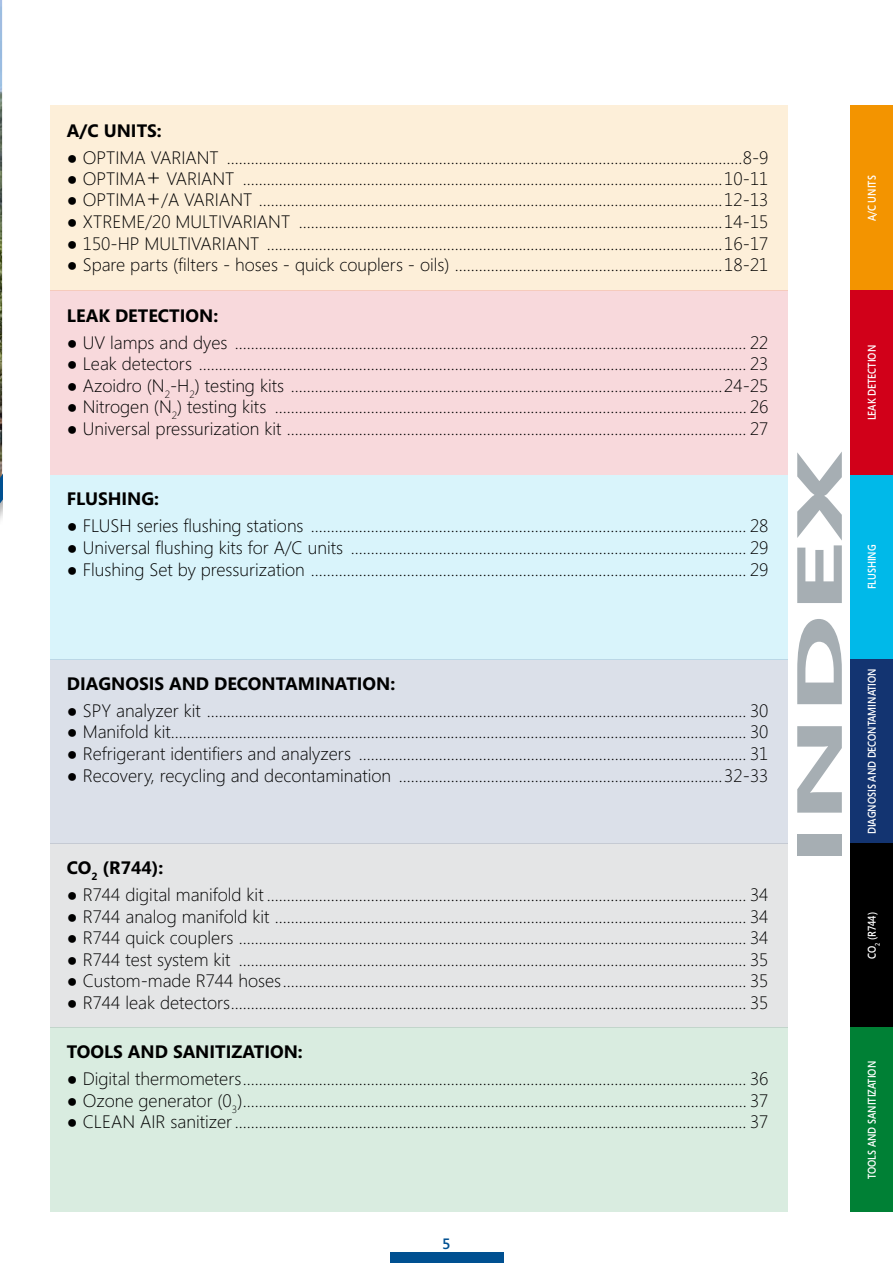
<style>
.page{position:relative;width:893px;height:1263px;background:#fff}
.page>*{position:absolute;margin:0;border:0;box-sizing:border-box;transform-origin:0 0}
.t1{font:700 63.6px "Segoe";color:#a6aeb3;scale:2.16 1}
.t2{font:300 18px "Segoe";color:#000}
.t3{font:700 18px "Segoe";color:#000}
.t4{font:600 15px "Segoe";color:#005091}
.t5{font:600 11.25px "Segoe";color:#fff;scale:.85 1}
.s1{font-size:24px}
</style>
<div class="page">
<div style="left:850px;top:105px;width:43px;height:186px;background:#f39400"></div>
<div style="left:850px;top:291px;width:43px;height:184px;background:#d10019"></div>
<div style="left:850px;top:475px;width:43px;height:184px;background:#00b9e9"></div>
<div style="left:850px;top:659px;width:43px;height:184px;background:#133471"></div>
<div style="left:850px;top:843px;width:43px;height:185px;background:#000"></div>
<div style="left:850px;top:1028px;width:43px;height:184px;background:#008035"></div>
<div style="left:390px;top:1252px;width:113px;height:11px;background:#005091"></div>
<div style="left:50px;top:106px;width:737px;height:185px;background:#fdefd9"></div>
<div style="left:50px;top:291px;width:737px;height:184px;background:#f8d9dc"></div>
<div style="left:50px;top:475px;width:737px;height:184px;background:#d9f4fb"></div>
<div style="left:50px;top:659px;width:737px;height:184px;background:#dbe0e9"></div>
<div style="left:50px;top:843px;width:737px;height:185px;background:#e4e5e6"></div>
<svg style="left:0;top:0;width:2px;height:520px"></svg>
<div style="left:50px;top:1028px;width:737px;height:184px;background:#d9ece0"></div>
<p class="t3" style="left:67px;top:118px;width:96px">A/C UNITS:</p>
<p class="t2" style="left:67px;top:145px;width:703px">● OPTIMA VARIANT .................................................................................................................................8-9</p>
<p class="t2" style="left:67px;top:166px;width:703px">● OPTIMA<span class="s1">+</span> VARIANT ........................................................................................................................10-11</p>
<p class="t2" style="left:67px;top:188px;width:703px">● OPTIMA<span class="s1">+</span>/A VARIANT ....................................................................................................................12-13</p>
<p class="t2" style="left:67px;top:209px;width:703px">● XTREME/20 MULTIVARIANT ..........................................................................................................14-15</p>
<p class="t2" style="left:67px;top:231px;width:703px">● 150-HP MULTIVARIANT ..................................................................................................................16-17</p>
<p class="t2" style="left:67px;top:253px;width:703px">● Spare parts (filters - hoses - quick couplers - oils) ...................................................................18-21</p>
<p class="t3" style="left:67px;top:302px;width:153px">LEAK DETECTION:</p>
<p class="t2" style="left:67px;top:330px;width:703px">● UV lamps and dyes ................................................................................................................................ 22</p>
<p class="t2" style="left:67px;top:352px;width:703px">● Leak detectors ......................................................................................................................................... 23</p>
<p class="t2" style="left:67px;top:373px;width:703px">● Azoidro (N<sub>2</sub>-H<sub>2</sub>) testing kits ............................................................................................................24-25</p>
<p class="t2" style="left:67px;top:395px;width:703px">● Nitrogen (N<sub>2</sub>) testing kits ...................................................................................................................... 26</p>
<p class="t2" style="left:67px;top:416px;width:703px">● Universal pressurization kit ................................................................................................................... 27</p>
<p class="t3" style="left:67px;top:486px;width:94px">FLUSHING:</p>
<p class="t2" style="left:67px;top:514px;width:703px">● FLUSH series flushing stations ............................................................................................................. 28</p>
<p class="t2" style="left:67px;top:535px;width:703px">● Universal flushing kits for A/C units ................................................................................................... 29</p>
<p class="t2" style="left:67px;top:557px;width:703px">● Flushing Set by pressurization ............................................................................................................. 29</p>
<p class="t3" style="left:67px;top:670px;width:330px">DIAGNOSIS AND DECONTAMINATION:</p>
<p class="t2" style="left:67px;top:698px;width:703px">● SPY analyzer kit ....................................................................................................................................... 30</p>
<p class="t2" style="left:67px;top:719px;width:703px">● Manifold kit................................................................................................................................................ 30</p>
<p class="t2" style="left:67px;top:741px;width:703px">● Refrigerant identifiers and analyzers ................................................................................................. 31</p>
<p class="t2" style="left:67px;top:763px;width:703px">● Recovery, recycling and decontamination .................................................................................32-33</p>
<p class="t3" style="left:67px;top:855px;width:98px">CO<sub>2</sub> (R744):</p>
<p class="t2" style="left:67px;top:882px;width:703px">● R744 digital manifold kit ........................................................................................................................ 34</p>
<p class="t2" style="left:67px;top:904px;width:703px">● R744 analog manifold kit ...................................................................................................................... 34</p>
<p class="t2" style="left:67px;top:925px;width:703px">● R744 quick couplers ............................................................................................................................... 34</p>
<p class="t2" style="left:67px;top:947px;width:703px">● R744 test system kit ............................................................................................................................... 35</p>
<p class="t2" style="left:67px;top:969px;width:703px">● Custom-made R744 hoses.................................................................................................................... 35</p>
<p class="t2" style="left:67px;top:990px;width:703px">● R744 leak detectors................................................................................................................................. 35</p>
<p class="t3" style="left:67px;top:1039px;width:237px">TOOLS AND SANITIZATION:</p>
<p class="t2" style="left:67px;top:1066px;width:703px">● Digital thermometers.............................................................................................................................. 36</p>
<p class="t2" style="left:67px;top:1088px;width:703px">● Ozone generator (0<sub>3</sub>).............................................................................................................................. 37</p>
<p class="t2" style="left:67px;top:1110px;width:703px">● CLEAN AIR sanitizer................................................................................................................................ 37</p>
<p class="t4" style="left:442px;top:1233px;width:10px">5</p>
<p class="t5" style="left:864px;top:222px;width:56px;rotate:-90deg">UNITÀ A/C</p>
<p class="t5" style="left:864px;top:221px;width:56px;rotate:-90deg">A/C UNITS</p>
<h1 class="t1" style="left:774px;top:867px;width:194px;rotate:-90deg">INDEX</h1>
<p class="t5" style="left:864px;top:421px;width:91px;rotate:-90deg">RICERCA PERDITE</p>
<p class="t5" style="left:864px;top:420px;width:90px;rotate:-90deg">LEAK DETECTION</p>
<p class="t5" style="left:864px;top:590px;width:55px;rotate:-90deg">LAVAGGIO</p>
<p class="t5" style="left:864px;top:589px;width:54px;rotate:-90deg">FLUSHING</p>
<p class="t5" style="left:864px;top:834px;width:197px;rotate:-90deg">DIAGNOSIS AND DECONTAMINATION</p>
<p class="t5" style="left:864px;top:827px;width:180px;rotate:-90deg">DIAGNO I E DECONTAMINAZIONE</p>
<p class="t5" style="left:864px;top:959px;width:57px;rotate:-90deg">CO<sub>2</sub> (R744)</p>
<p class="t5" style="left:864px;top:1187px;width:161px;rotate:-90deg">STRUMENTI E IGIENIZZAZIONE</p>
<p class="t5" style="left:864px;top:1179px;width:140px;rotate:-90deg">TOOLS AND SANITIZATION</p>
</div>
